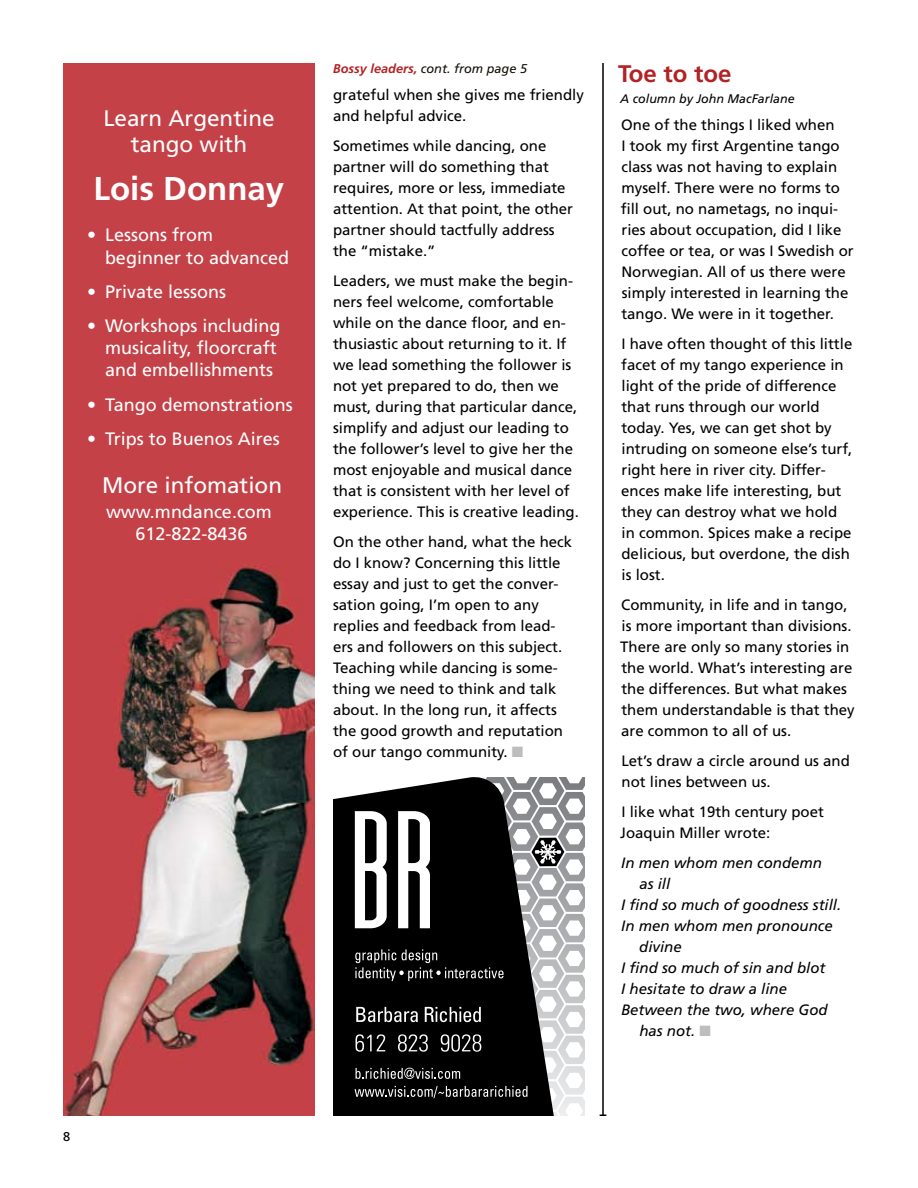
<style>
.page{position:relative;width:918px;height:1188px;background:#fff}
.page>*{position:absolute;margin:0;border:0;box-sizing:border-box;transform-origin:0 0}
.t1{font:700 33px "Frutiger";color:#fff}
.t2{font:700 24px "Frutiger";color:#b12324}
.t3{font:22.5px/26.2px "Frutiger";color:#fff;text-align:center}
.t4{font:18px/22.2px "Frutiger";color:#fff}
.t5{font:15px/21px "Frutiger";color:#000}
.t6{font:italic 15px "Frutiger";color:#000}
.t7{font:italic 12.75px "Frutiger";color:#130f06}
.t8{font:italic 12.45px "Frutiger";color:#000}
.s1{font-weight:700;color:#b12324}
.s2{color:#bcbdbf}
</style>
<div class="page">
<hr style="left:602px;top:63px;width:2px;height:1052px;background:#000">
<svg style="left:600px;top:1114px;width:6px;height:2px"></svg>
<img style="left:63px;top:63px;width:252px;height:1053px">
<div style="left:333px;top:795px;width:21px;height:321px;background:#000"></div>
<svg style="left:354px;top:777px;width:231px;height:339px"></svg>
<h3 class="t3" style="left:103px;top:104px;width:173px">Learn Argentine tango with</h3>
<h1 class="t1" style="left:94px;top:169px;width:192px">Lois Donnay</h1>
<p class="t4" style="left:105px;top:224px;width:186px;text-indent:-18px">• Lessons from beginner to advanced</p>
<p class="t4" style="left:87px;top:280px;width:141px">• Private lessons</p>
<p class="t4" style="left:105px;top:315px;width:177px;text-indent:-18px">• Workshops including musicality, floorcraft and embellishments</p>
<p class="t4" style="left:87px;top:393px;width:207px">• Tango demonstrations</p>
<p class="t4" style="left:87px;top:427px;width:194px">• Trips to Buenos Aires</p>
<h3 class="t3" style="left:102px;top:472px;width:182px">More infomation</h3>
<p class="t4" style="left:106px;top:501px;width:167px;text-align:center">www.mndance.com<br>61 2-822-8436</p>
<p class="t7" style="left:333px;top:61px;width:196px"><span class="s1">Bossy leaders,</span> cont. from page 5</p>
<p class="t5" style="left:333px;top:84px;width:252px">grateful when she gives me friendly and helpful advice.</p>
<p class="t5" style="left:333px;top:135px;width:242px">Sometimes while dancing, one partner will do something that requires, more or less, immediate attention. At that point, the other partner should tactfully address the “mistake.”</p>
<p class="t5" style="left:333px;top:270px;width:247px">Leaders, we must make the begin&shy;ners feel welcome, comfortable while on the dance floor, and en&shy;thusiastic about returning to it. If we lead something the follower is not yet prepared to do, then we must, during that particular dance, simplify and adjust our leading to the follower’s level to give her the most enjoyable and musical dance that is consistent with her level of experience. This is creative leading.</p>
<p class="t5" style="left:333px;top:531px;width:241px">On the other hand, what the heck do I know? Concerning this little essay and just to get the conver&shy;sation going, I’m open to any replies and feedback from lead&shy;ers and followers on this subject.<br>Teaching while dancing is some&shy;thing we need to think and talk about. In the long run, it affects the good growth and reputation of our tango community. <span class="s2">■</span></p>
<h2 class="t2" style="left:618px;top:59px;width:115px">Toe to toe</h2>
<p class="t8" style="left:620px;top:92px;width:176px">A column by John MacFarlane</p>
<p class="t5" style="left:621px;top:114px;width:234px">One of the things I liked when<br>I took my first Argentine tango class was not having to explain myself. There were no forms to fill out, no nametags, no inqui&shy;ries about occupation, did I like coffee or tea, or was I Swedish or<br>Norwegian. All of us there were simply interested in learning the tango. We were in it together.</p>
<p class="t5" style="left:621px;top:333px;width:233px">I have often thought of this little facet of my tango experience in light of the pride of difference that runs through our world today. Yes, we can get shot by intruding on someone else’s turf, right here in river city. Differ&shy;ences make life interesting, but they can destroy what we hold in common. Spices make a recipe delicious, but overdone, the dish is lost.</p>
<p class="t5" style="left:620px;top:594px;width:236px">Community, in life and in tango, is more important than divisions.<br>There are only so many stories in the world. What’s interesting are the differences. But what makes them understandable is that they are common to all of us.</p>
<p class="t5" style="left:621px;top:750px;width:230px">Let’s draw a circle around us and not lines between us.</p>
<p class="t5" style="left:620px;top:801px;width:205px">I like what 1 9th century poet<br>Joaquin Miller wrote:</p>
<p class="t6" style="left:621px;top:854px;width:202px">In men whom men condemn</p>
<p class="t6" style="left:639px;top:875px;width:32px">as ill</p>
<p class="t6" style="left:621px;top:896px;width:222px">I find so much of goodness still.</p>
<p class="t6" style="left:621px;top:917px;width:213px">In men whom men pronounce</p>
<p class="t6" style="left:639px;top:938px;width:44px">divine</p>
<p class="t6" style="left:621px;top:959px;width:206px">I find so much of sin and blot</p>
<p class="t6" style="left:621px;top:980px;width:167px">I hesitate to draw a line</p>
<p class="t6" style="left:621px;top:1001px;width:208px">Between the two, where God</p>
<p class="t6" style="left:639px;top:1022px;width:73px">has not. <span class="s2">■</span></p>
</div>
